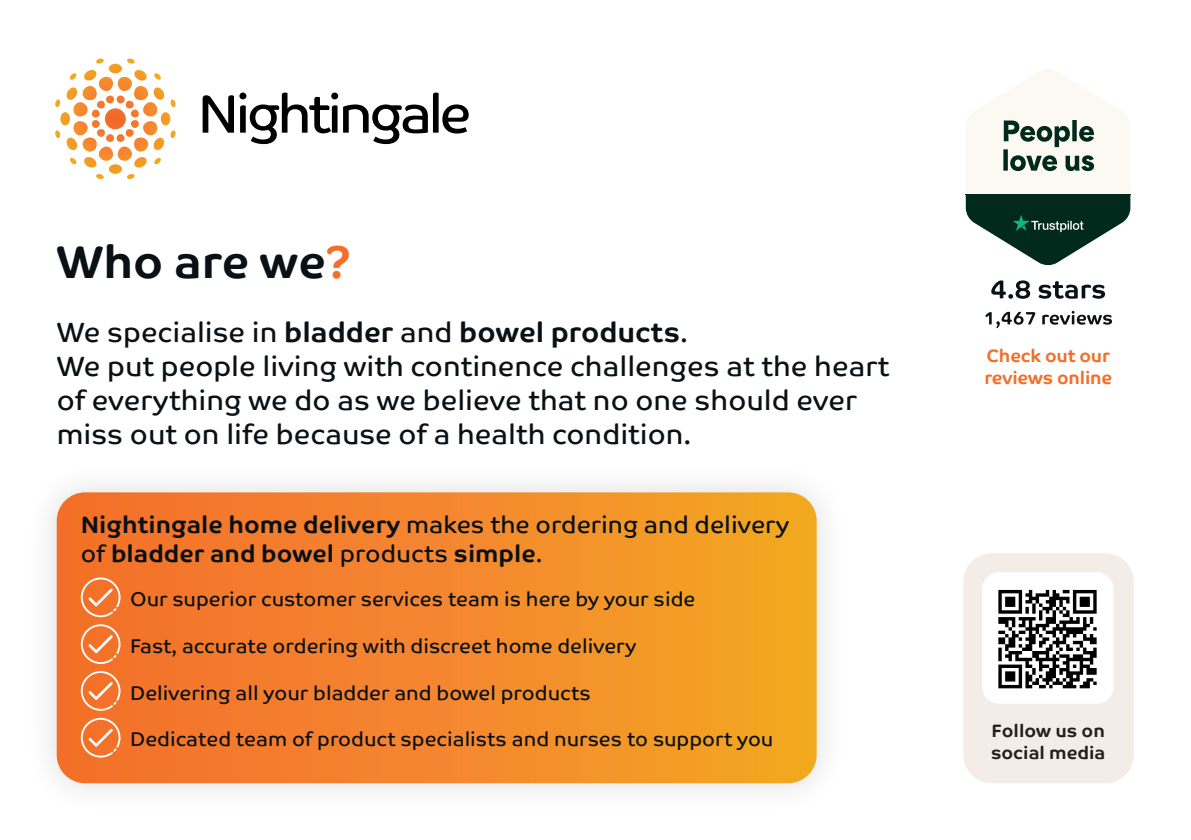
<style>
.page{position:relative;width:1191px;height:840px;background:#fff}
.page>*{position:absolute;margin:0;border:0;box-sizing:border-box;transform-origin:0 0}
.t1{font:700 46px "Co Text";color:#091116}
.t2{font:28px/34px "Co Text";color:#091116}
.t3{font:700 28px "Co Text";color:#091116}
.t4{font:700 24px/28.8px "Co Text";color:#091116}
.t5{font:20px "Co Text";color:#091116}
.t6{font:700 18px/22px "Co Text";letter-spacing:-.01em;color:#f36e27}
.t7{font:700 18px/21.6px "Co Text";color:#231f20}
.s1{color:#f36e27}
.s2{font-weight:400}
</style>
<div class="page">
<svg style="left:203px;top:92px;width:266px;height:52px"></svg>
<svg style="left:66px;top:58px;width:98px;height:42px"></svg>
<div style="left:25px;top:460px;width:823px;height:354px;background:#fafafa"></div>
<svg style="left:57px;top:492px;width:759px;height:290px;background:#f38a2a"></svg>
<svg style="left:991px;top:280px;width:39px;height:18px"></svg>
<svg style="left:1038px;top:281px;width:67px;height:17px"></svg>
<svg style="left:985px;top:311px;width:50px;height:17px"></svg>
<svg style="left:1042px;top:310px;width:70px;height:14px"></svg>
<svg style="left:965px;top:69px;width:165px;height:196px"></svg>
<svg style="left:81px;top:577px;width:39px;height:40px;background:#f58c51"></svg>
<svg style="left:81px;top:624px;width:39px;height:39px;background:#f58c51"></svg>
<svg style="left:81px;top:670px;width:39px;height:40px;background:#f58c50"></svg>
<svg style="left:81px;top:717px;width:39px;height:40px;background:#f58c51"></svg>
<div style="left:963px;top:553px;width:170px;height:229px;background:#f4ece7;border-radius:28px"></div>
<div style="left:982px;top:572px;width:131px;height:131px;background:#fff;border-radius:17px"></div>
<img style="left:998px;top:589px;width:99px;height:100px">
<p class="t1" style="left:57px;top:235px;width:296px">Who are we<span class="s1">?</span></p>
<p class="t3" style="left:57px;top:316px;width:633px"><span class="s2">We specialise in</span> bladder <span class="s2">and</span> bowel products<span class="s2">.</span></p>
<p class="t2" style="left:57px;top:349px;width:834px">We put people living with continence challenges at the heart of everything we do as we believe that no one should ever miss out on life because of a health condition.</p>
<p class="t6" style="left:984px;top:344px;width:129px">Check out our reviews online</p>
<p class="t4" style="left:81px;top:510px;width:710px">Nightingale home delivery <span class="s2">makes the ordering and delivery of</span> bladder and bowel <span class="s2">products</span> simple<span class="s2">.</span></p>
<p class="t5" style="left:130px;top:587px;width:566px">Our superior customer services team is here by your side</p>
<p class="t5" style="left:130px;top:634px;width:507px">Fast, accurate ordering with discreet home delivery</p>
<p class="t5" style="left:130px;top:680px;width:462px">Delivering all your bladder and bowel products</p>
<p class="t5" style="left:130px;top:727px;width:645px">Dedicated team of product specialists and nurses to support you</p>
<p class="t7" style="left:991px;top:719px;width:116px">Follow us on social media</p>
</div>
